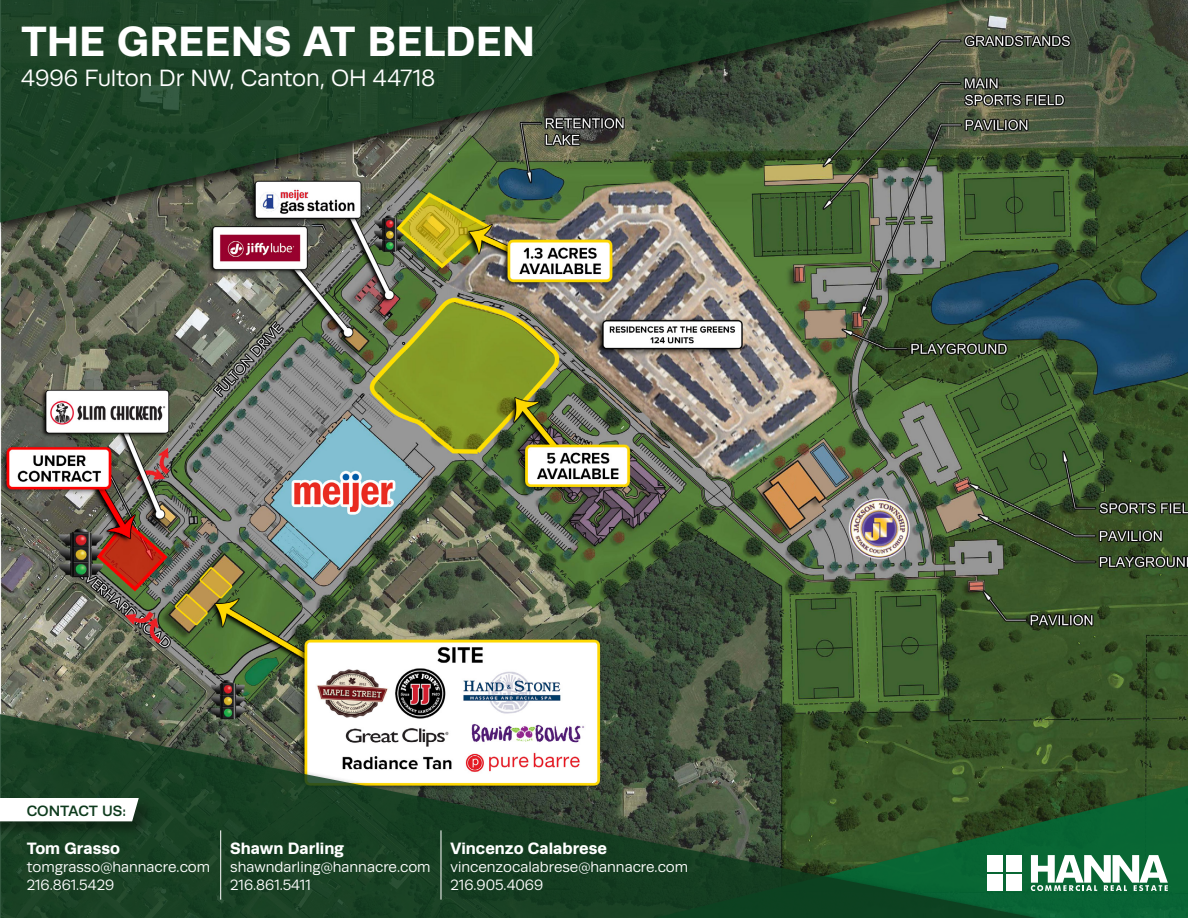
<style>
.page{position:relative;width:1188px;height:918px;background:#fff}
.page>*{position:absolute;margin:0;border:0;box-sizing:border-box;transform-origin:0 0}
.t1{font:700 42.6px "Runda";letter-spacing:.005em;color:#fff}
.t2{font:23.7px "Runda";letter-spacing:-.005em;color:#fff}
.t3{font:700 16.5px "Runda";color:#fff}
.t4{font:15px/18px "Runda";color:#fff}
.t5{font:500 15px "Runda";color:#0e3b1d}
</style>
<div class="page">
<img style="left:0;top:235px;width:1188px;height:475px">
<div style="left:0;top:0;width:1188px;height:235px;background:#000;opacity:.81"></div>
<svg style="left:0;top:0;width:1188px;height:223px;background:#3e563c"></svg>
<svg style="left:0;top:712px;width:1188px;height:206px;background:#37583a"></svg>
<svg style="left:1031px;top:855px;width:137px;height:36px"></svg>
<div style="left:987px;top:855px;width:16px;height:16px;background:#fff"></div>
<div style="left:1006px;top:855px;width:16px;height:16px;background:#fff"></div>
<div style="left:987px;top:875px;width:16px;height:16px;background:#fff"></div>
<div style="left:1006px;top:875px;width:16px;height:16px;background:#fff"></div>
<div style="left:0;top:798px;width:154px;height:40px;background:#000;opacity:.35"></div>
<svg style="left:0;top:798px;width:139px;height:23px"></svg>
<hr style="left:220px;top:830px;width:1px;height:70px;background:#fff">
<hr style="left:441px;top:830px;width:1px;height:70px;background:#fff">
<h1 class="t1" style="left:21px;top:16px;width:516px">THE GREENS AT BELDEN</h1>
<h2 class="t2" style="left:21px;top:65px;width:416px">4996 Fulton Dr NW, Canton, OH 44718</h2>
<p class="t5" style="left:27px;top:802px;width:101px">CONTACT US:</p>
<p class="t3" style="left:27px;top:838px;width:95px">Tom Grasso</p>
<p class="t4" style="left:27px;top:858px;width:185px">tomgrasso@hannacre.com<br>216.861.5429</p>
<p class="t3" style="left:230px;top:838px;width:116px">Shawn Darling</p>
<p class="t4" style="left:230px;top:858px;width:202px">shawndarling@hannacre.com<br>216.861.5411</p>
<p class="t3" style="left:451px;top:838px;width:158px">Vincenzo Calabrese</p>
<p class="t4" style="left:451px;top:858px;width:239px">vincenzocalabrese@hannacre.com<br>216.905.4069</p>
</div>
